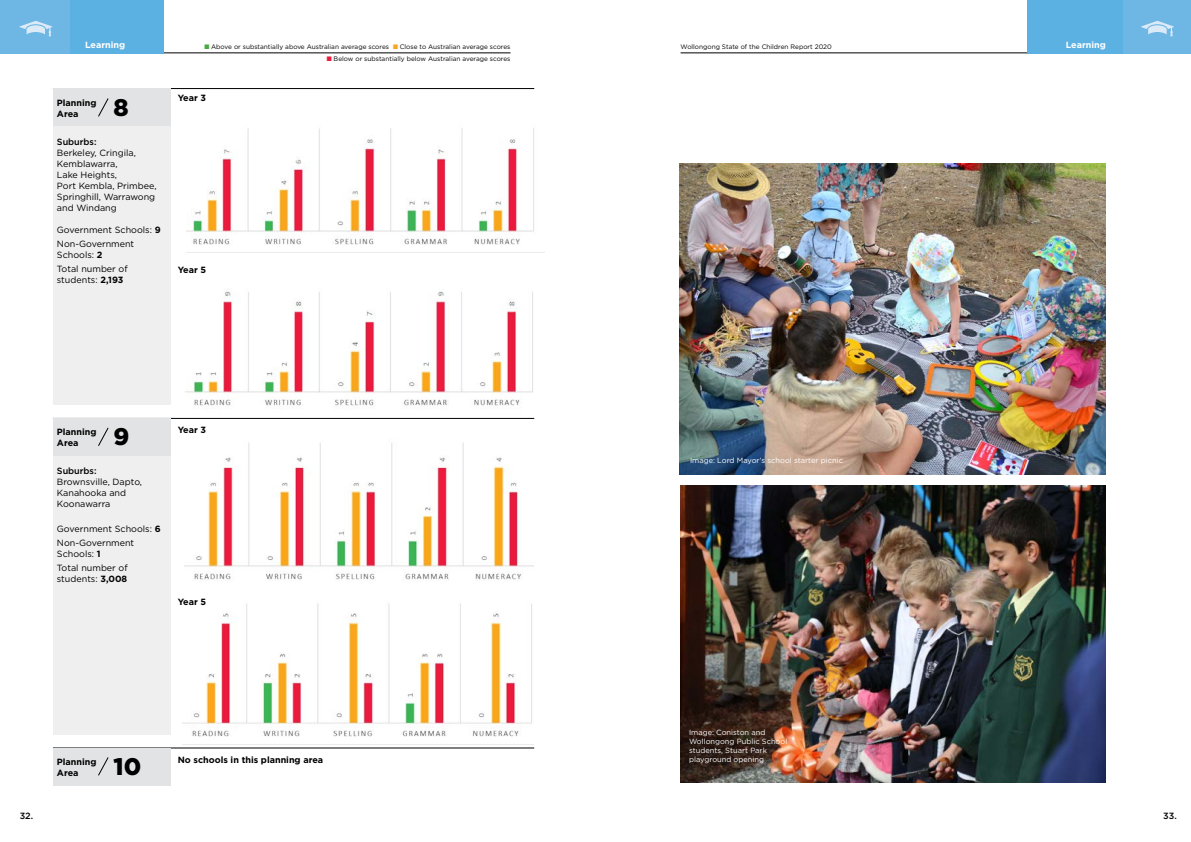
<style>
.page{position:relative;width:1191px;height:842px;background:#fff}
.page>*{position:absolute;margin:0;border:0;box-sizing:border-box;transform-origin:0 0}
.t1{font:900 24px "Gotham";color:#000}
.t2{font:9px/11px "Gotham";color:#000}
.t3{font:700 9px/11px "Gotham";color:#000}
.t4{font:500 9px "Gotham";color:#000}
.t5{font:700 9px "Gotham";color:#fff}
.t6{font:7.5px/9px "Gotham";color:#fff}
.t7{font:6.5px "Gotham";color:#000}
.s1{color:#49aa42}
.s2{color:#faa61a}
.s3{color:#ed1a3d}
.s4{font-weight:700}
</style>
<div class="page">
<img style="left:680px;top:485px;width:426px;height:298px">
<hr style="left:680px;top:53px;width:426px;height:1px;background:#000">
<hr style="left:85px;top:53px;width:425px;height:1px;background:#000">
<img style="left:680px;top:163px;width:426px;height:311px">
<hr style="left:53px;top:88px;width:481px;height:1px;background:#000">
<hr style="left:53px;top:418px;width:481px;height:1px;background:#000">
<hr style="left:53px;top:748px;width:481px;height:1px;background:#000">
<div style="left:53px;top:89px;width:118px;height:37px;background:#e2e3e4"></div>
<div style="left:53px;top:126px;width:118px;height:278px;background:#efeff0"></div>
<svg style="left:98px;top:98px;width:10px;height:19px"></svg>
<div style="left:53px;top:419px;width:118px;height:37px;background:#e2e3e4"></div>
<div style="left:53px;top:748px;width:118px;height:37px;background:#e2e3e4"></div>
<div style="left:53px;top:456px;width:118px;height:278px;background:#efeff0"></div>
<svg style="left:98px;top:428px;width:10px;height:18px"></svg>
<svg style="left:98px;top:757px;width:10px;height:19px"></svg>
<img style="left:186px;top:128px;width:348px;height:117px">
<img style="left:185px;top:291px;width:348px;height:115px">
<img style="left:182px;top:603px;width:350px;height:134px">
<img style="left:184px;top:443px;width:350px;height:137px">
<div style="left:0;top:0;width:163px;height:53px;background:#5cb1e3"></div>
<div style="left:0;top:0;width:69px;height:53px;background:#6eb7e5"></div>
<svg style="left:19px;top:21px;width:33px;height:15px"></svg>
<div style="left:1027px;top:0;width:164px;height:53px;background:#5cb1e3"></div>
<div style="left:1123px;top:0;width:68px;height:53px;background:#6eb7e5"></div>
<svg style="left:1141px;top:21px;width:33px;height:15px"></svg>
<p class="t5" style="left:85px;top:39px;width:42px">Learning</p>
<p class="t5" style="left:1065px;top:39px;width:42px">Learning</p>
<p class="t7" style="left:680px;top:42px;width:153px">Wollongong State of the Children Report 2020</p>
<p class="t7" style="left:204px;top:42px;width:308px"><span class="s1">■</span> Above or substantially above Australian average scores <span class="s2">■</span> Close to Australian average scores</p>
<p class="t7" style="left:327px;top:54px;width:185px"><span class="s3">■</span> Below or substantially below Australian average scores</p>
<p class="t3" style="left:57px;top:97px;width:41px">Planning<br>Area</p>
<h1 class="t1" style="left:114px;top:91px;width:17px">8</h1>
<p class="t4" style="left:57px;top:136px;width:41px">Suburbs:</p>
<p class="t2" style="left:57px;top:147px;width:101px">Berkeley, Cringila,<br>Kemblawarra,<br>Lake Heights,<br>Port Kembla, Primbee,<br>Springhill, Warrawong and Windang</p>
<p class="t2" style="left:57px;top:223px;width:105px;line-height:13.8px">Government Schools: <span class="s4">9<br></span>Non-Government</p>
<p class="t2" style="left:57px;top:248px;width:72px;line-height:13.8px">Schools: <span class="s4">2<br></span>Total number of</p>
<p class="t2" style="left:57px;top:274px;width:68px">students: <span class="s4">2,193</span></p>
<p class="t3" style="left:178px;top:92px;width:30px">Year 3</p>
<p class="t3" style="left:178px;top:265px;width:30px">Year 5</p>
<p class="t3" style="left:57px;top:426px;width:41px">Planning<br>Area</p>
<h1 class="t1" style="left:114px;top:420px;width:17px">9</h1>
<p class="t4" style="left:57px;top:465px;width:41px">Suburbs:</p>
<p class="t2" style="left:57px;top:476px;width:87px">Brownsville, Dapto,<br>Kanahooka and<br>Koonawarra</p>
<p class="t2" style="left:57px;top:522px;width:105px;line-height:13.8px">Government Schools: <span class="s4">6<br></span>Non-Government</p>
<p class="t2" style="left:57px;top:547px;width:72px;line-height:13.8px">Schools: <span class="s4">1<br></span>Total number of</p>
<p class="t2" style="left:57px;top:573px;width:72px">students: <span class="s4">3,008</span></p>
<p class="t3" style="left:178px;top:424px;width:30px">Year 3</p>
<p class="t3" style="left:178px;top:597px;width:30px">Year 5</p>
<p class="t4" style="left:20px;top:810px;width:15px">32.</p>
<p class="t3" style="left:57px;top:756px;width:41px">Planning<br>Area</p>
<h1 class="t1" style="left:114px;top:750px;width:29px">10</h1>
<p class="t3" style="left:178px;top:754px;width:147px">No schools in this planning area</p>
<p class="t6" style="left:690px;top:456px;width:154px">Image: Lord Mayor’s school starter picnic</p>
<p class="t6" style="left:689px;top:727px;width:100px">Image: Coniston and<br>Wollongong Public School students, Stuart Park playground opening</p>
<p class="t4" style="left:1163px;top:810px;width:15px">33.</p>
</div>
